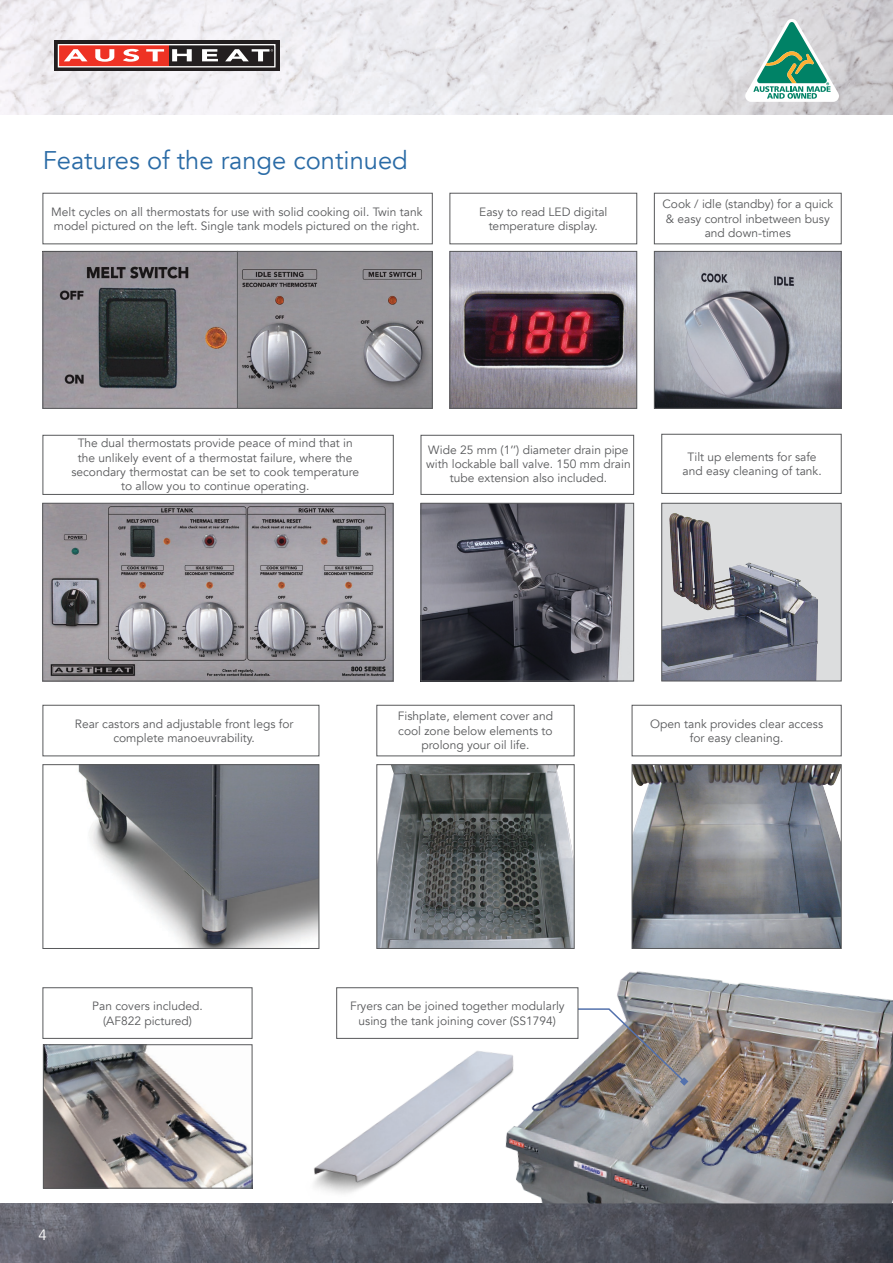
<style>
.page{position:relative;width:893px;height:1263px;background:#fff}
.page>*{position:absolute;margin:0;border:0;box-sizing:border-box;transform-origin:0 0}
.RNAGE_HEADING{font:25.5px "Avenir";color:#2a6ba6}
.t1{font:15px "Avenir";color:#fff}
.Feature_image_captio{font:12px/14.4px "Avenir";color:#58595b;text-align:center}
</style>
<div class="page">
<img style="left:0;top:0;width:893px;height:115px">
<img style="left:0;top:1203px;width:893px;height:60px">
<svg style="left:745px;top:19px;width:94px;height:83px"></svg>
<div style="left:54px;top:40px;width:225px;height:31px;background:#231f20"></div>
<div style="left:59px;top:45px;width:109px;height:21px;background:#ee3224"></div>
<div style="left:58px;top:44px;width:218px;height:23px;border:1px solid #fff"></div>
<svg style="left:64px;top:49px;width:23px;height:12px"></svg>
<svg style="left:95px;top:49px;width:19px;height:13px"></svg>
<svg style="left:123px;top:49px;width:16px;height:13px"></svg>
<svg style="left:146px;top:49px;width:18px;height:12px"></svg>
<svg style="left:172px;top:49px;width:20px;height:12px"></svg>
<svg style="left:202px;top:49px;width:16px;height:12px"></svg>
<svg style="left:225px;top:49px;width:48px;height:12px"></svg>
<img style="left:502px;top:971px;width:391px;height:232px">
<svg style="left:576px;top:1007px;width:112px;height:79px"></svg>
<img style="left:45px;top:253px;width:385px;height:153px">
<div style="left:237px;top:251px;width:195px;height:157px;border:1px solid #58595b"></div>
<div style="left:43px;top:193px;width:389px;height:51px;border:1px solid #58595b"></div>
<div style="left:654px;top:193px;width:187px;height:51px;border:1px solid #58595b"></div>
<div style="left:662px;top:503px;width:179px;height:178px;background:#dcddde"></div>
<img style="left:664px;top:513px;width:154px;height:166px">
<div style="left:662px;top:503px;width:179px;height:178px;border:1px solid #58595b"></div>
<div style="left:662px;top:434px;width:179px;height:60px;border:1px solid #58595b"></div>
<img style="left:45px;top:505px;width:346px;height:174px">
<div style="left:43px;top:503px;width:350px;height:178px;border:1px solid #58595b"></div>
<div style="left:43px;top:435px;width:350px;height:60px;border:1px solid #58595b"></div>
<div style="left:421px;top:435px;width:213px;height:60px;border:1px solid #58595b"></div>
<img style="left:423px;top:505px;width:209px;height:174px">
<div style="left:421px;top:503px;width:213px;height:178px;border:1px solid #58595b"></div>
<div style="left:43px;top:251px;width:195px;height:157px;border:1px solid #58595b"></div>
<img style="left:45px;top:1046px;width:205px;height:140px">
<div style="left:43px;top:1044px;width:209px;height:144px;border:1px solid #58595b"></div>
<img style="left:78px;top:766px;width:239px;height:181px">
<div style="left:43px;top:764px;width:276px;height:185px;border:1px solid #58595b"></div>
<div style="left:43px;top:705px;width:276px;height:51px;border:1px solid #58595b"></div>
<div style="left:43px;top:987px;width:209px;height:51px;border:1px solid #58595b"></div>
<img style="left:634px;top:766px;width:205px;height:181px">
<div style="left:632px;top:764px;width:209px;height:185px;border:1px solid #58595b"></div>
<div style="left:632px;top:705px;width:209px;height:51px;border:1px solid #58595b"></div>
<img style="left:379px;top:766px;width:193px;height:181px">
<div style="left:377px;top:764px;width:197px;height:185px;border:1px solid #58595b"></div>
<div style="left:377px;top:705px;width:197px;height:51px;border:1px solid #58595b"></div>
<div style="left:336px;top:987px;width:242px;height:51px;background:#fff;border:1px solid #58595b"></div>
<div style="left:450px;top:193px;width:187px;height:51px;border:1px solid #58595b"></div>
<img style="left:452px;top:253px;width:183px;height:153px">
<div style="left:450px;top:251px;width:187px;height:157px;border:1px solid #58595b"></div>
<img style="left:656px;top:253px;width:183px;height:153px">
<div style="left:654px;top:251px;width:187px;height:157px;border:1px solid #58595b"></div>
<img style="left:278px;top:1041px;width:261px;height:178px">
<p class="RNAGE_HEADING" style="left:43px;top:145px;width:367px">Features of the range continued</p>
<p class="Feature_image_captio" style="left:51px;top:204px;width:373px;text-align:left">Melt cycles on all thermostats for use with solid cooking oil. Twin tank model pictured on the left. Single tank models pictured on the right.</p>
<p class="Feature_image_captio" style="left:662px;top:197px;width:172px">Cook / idle (standby) for a quick &amp; easy control inbetween busy and down-times</p>
<p class="Feature_image_captio" style="left:479px;top:204px;width:130px">Easy to read LED digital temperature display.</p>
<p class="Feature_image_captio" style="left:71px;top:436px;width:289px">The dual thermostats provide peace of mind that in the unlikely event of a thermostat failure, where the secondary thermostat can be set to cook temperature to allow you to continue operating.</p>
<p class="Feature_image_captio" style="left:426px;top:443px;width:206px">Wide 25 mm (1’’) diameter drain pipe with lockable ball valve. 150 mm drain tube extension also included.</p>
<p class="Feature_image_captio" style="left:683px;top:450px;width:141px">Tilt up elements for safe and easy cleaning of tank.</p>
<p class="Feature_image_captio" style="left:398px;top:709px;width:157px">Fishplate, element cover and cool zone below elements to prolong your oil life.</p>
<p class="Feature_image_captio" style="left:75px;top:716px;width:220px">Rear castors and adjustable front legs for complete manoeuvrability.</p>
<p class="Feature_image_captio" style="left:650px;top:716px;width:174px">Open tank provides clear access for easy cleaning.</p>
<p class="Feature_image_captio" style="left:92px;top:999px;width:112px">Pan covers included.</p>
<p class="Feature_image_captio" style="left:103px;top:1013px;width:90px">(AF822 pictured)</p>
<p class="t1" style="left:38px;top:1225px;width:10px">4</p>
<p class="Feature_image_captio" style="left:350px;top:999px;width:216px">Fryers can be joined together modularly using the tank joining cover (SS1794)</p>
</div>
